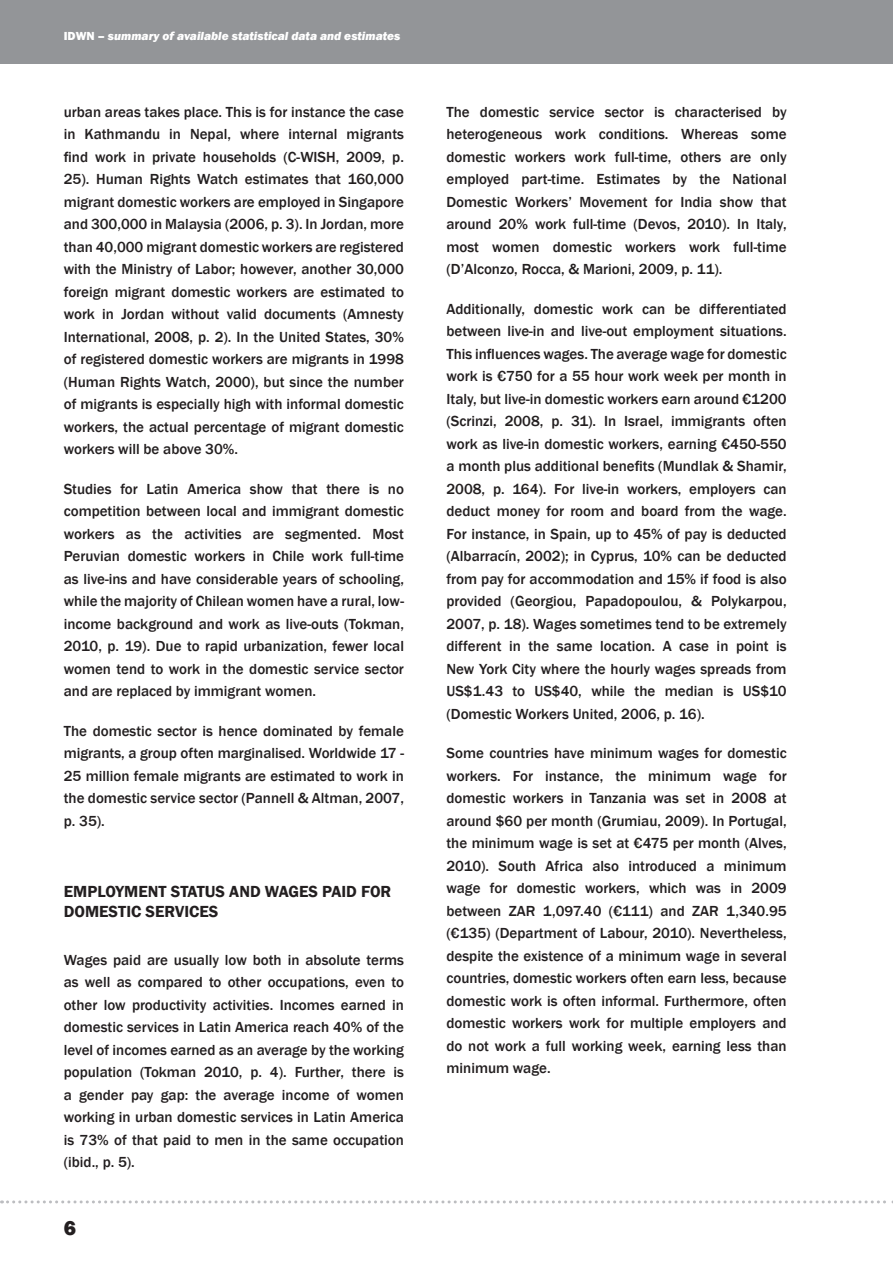
<style>
.page{position:relative;width:893px;height:1263px;background:#fff}
.page>*{position:absolute;margin:0;border:0;box-sizing:border-box;transform-origin:0 0}
.t1{font:800 21px "Franklin Gothic";color:#231f20}
.t2{font:600 16.5px "Franklin Gothic";color:#231f20}
.t3{font:500 15px/22.5px "Franklin Gothic";color:#231f20;text-align:justify}
.t4{font:italic 800 12px "Franklin Gothic";color:#fff}
.s1{font-style:normal}
</style>
<div class="page">
<div style="left:0;top:0;width:893px;height:63px;background:#939598"></div>
<svg style="left:2px;top:1200px;width:891px;height:3px"></svg>
<p class="t4" style="left:64px;top:28px;width:338px"><span class="s1">IDWN –</span> summary of available statistical data and estimates</p>
<p class="t3" style="left:64px;top:101px;width:342px">urban areas takes place. This is for instance the case in Kathmandu in Nepal, where internal migrants find work in private households (C-WISH, 2009, p.<br>25). Human Rights Watch estimates that 160,000 migrant domestic workers are employed in Singapore and 300,000 in Malaysia (2006, p. 3). In Jordan, more than 40,000 migrant domestic workers are registered with the Ministry of Labor; however, another 30,000 foreign migrant domestic workers are estimated to work in Jordan without valid documents (Amnesty International, 2008, p. 2). In the United States, 30% of registered domestic workers are migrants in 1998 (Human Rights Watch, 2000), but since the number of migrants is especially high with informal domestic workers, the actual percentage of migrant domestic workers will be above 30%.</p>
<p class="t3" style="left:64px;top:478px;width:342px">Studies for Latin America show that there is no competition between local and immigrant domestic workers as the activities are segmented. Most Peruvian domestic workers in Chile work full-time as live-ins and have considerable years of schooling, while the majority of Chilean women have a rural, low&shy;income background and work as live-outs (Tokman, 2010, p. 19). Due to rapid urbanization, fewer local women tend to work in the domestic service sector and are replaced by immigrant women.</p>
<p class="t3" style="left:64px;top:720px;width:342px">The domestic sector is hence dominated by female migrants, a group often marginalised. Worldwide 17 - 25 million female migrants are estimated to work in the domestic service sector (Pannell &amp; Altman, 2007, p. 35).</p>
<p class="t2" style="left:64px;top:881px;width:21px">EMPLOYMENT</p>
<p class="t2" style="left:171px;top:881px;width:20px">STATUS</p>
<p class="t2" style="left:229px;top:881px;width:12px">AND</p>
<p class="t2" style="left:265px;top:881px;width:25px">WAGES</p>
<p class="t2" style="left:322px;top:881px;width:19px">PAID</p>
<p class="t2" style="left:361px;top:881px;width:11px">FOR</p>
<p class="t2" style="left:64px;top:901px;width:22px">DOMESTIC</p>
<p class="t2" style="left:146px;top:901px;width:20px">SERVICES</p>
<p class="t3" style="left:64px;top:948px;width:342px">Wages paid are usually low both in absolute terms as well as compared to other occupations, even to other low productivity activities. Incomes earned in domestic services in Latin America reach 40% of the level of incomes earned as an average by the working population (Tokman 2010, p. 4). Further, there is a gender pay gap: the average income of women working in urban domestic services in Latin America is 73% of that paid to men in the same occupation (ibid., p. 5).</p>
<h1 class="t1" style="left:64px;top:1214px;width:14px">6</h1>
<p class="t3" style="left:446px;top:101px;width:342px">The domestic service sector is characterised by heterogeneous work conditions. Whereas some domestic workers work full-time, others are only employed part-time. Estimates by the National Domestic Workers’ Movement for India show that around 20% work full-time (Devos, 2010). In Italy, most women domestic workers work full-time (D’Alconzo, Rocca, &amp; Marioni, 2009, p. 11).</p>
<p class="t3" style="left:446px;top:298px;width:342px">Additionally, domestic work can be differentiated between live-in and live-out employment situations.<br>This influences wages. The average wage for domestic work is €750 for a 55 hour work week per month in Italy, but live-in domestic workers earn around €1200 (Scrinzi, 2008, p. 31). In Israel, immigrants often work as live-in domestic workers, earning €450-550 a month plus additional benefits (Mundlak &amp; Shamir, 2008, p. 164). For live-in workers, employers can deduct money for room and board from the wage.<br>For instance, in Spain, up to 45% of pay is deducted (Albarracín, 2002); in Cyprus, 10% can be deducted from pay for accommodation and 15% if food is also provided (Georgiou, Papadopoulou, &amp; Polykarpou, 2007, p. 18). Wages sometimes tend to be extremely different in the same location. A case in point is New York City where the hourly wages spreads from US$1.43 to US$40, while the median is US$10 (Domestic Workers United, 2006, p. 16).</p>
<p class="t3" style="left:446px;top:742px;width:342px">Some countries have minimum wages for domestic workers. For instance, the minimum wage for domestic workers in Tanzania was set in 2008 at around $60 per month (Grumiau, 2009). In Portugal, the minimum wage is set at €475 per month (Alves, 2010). South Africa also introduced a minimum wage for domestic workers, which was in 2009 between ZAR 1,097.40 (€111) and ZAR 1,340.95 (€135) (Department of Labour, 2010). Nevertheless, despite the existence of a minimum wage in several countries, domestic workers often earn less, because domestic work is often informal. Furthermore, often domestic workers work for multiple employers and do not work a full working week, earning less than minimum wage.</p>
</div>
